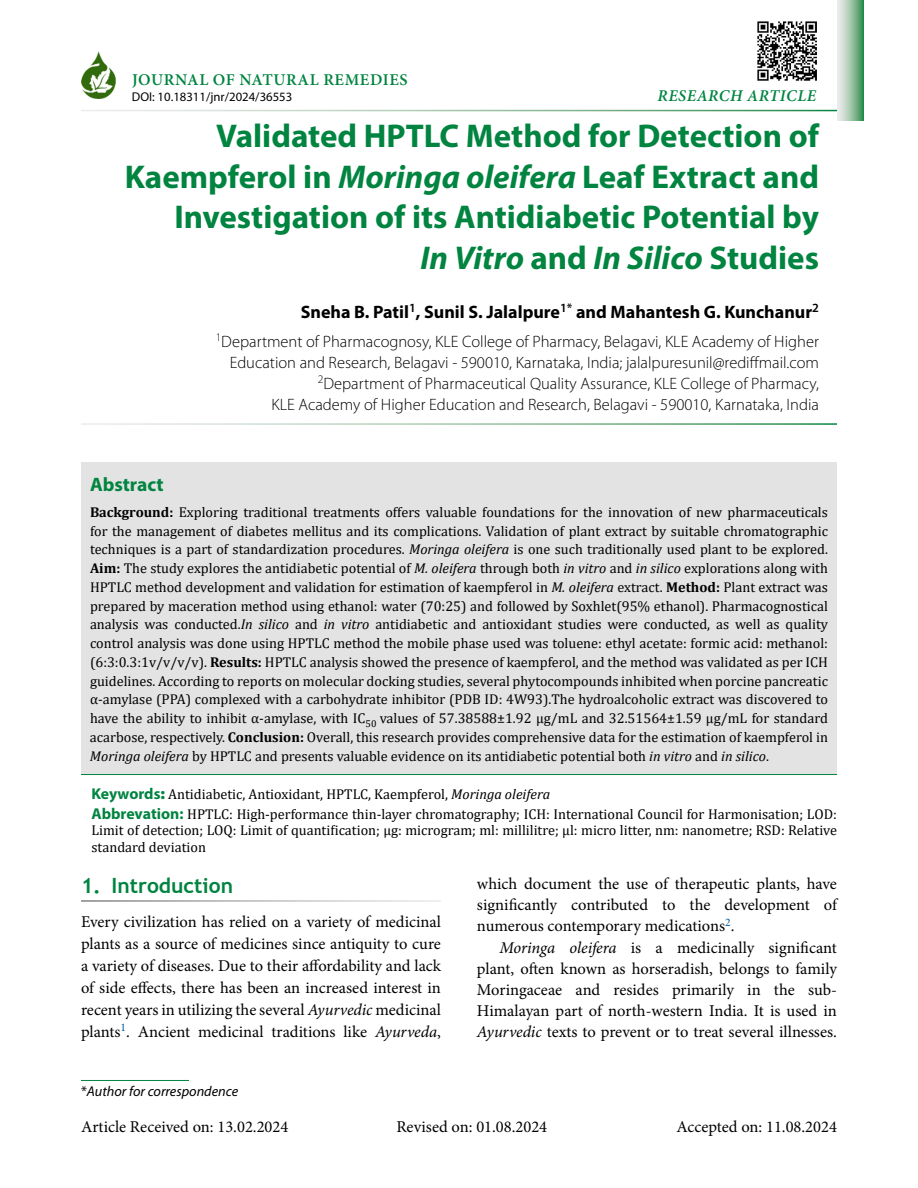
<style>
.page{position:relative;width:918px;height:1188px;background:#fff}
.page>*{position:absolute;margin:0;border:0;box-sizing:border-box;transform-origin:0 0}
.t1{font:700 33px/40.5px "Myriad Pro";color:#008440;text-align:right}
.t2{font:700 21px "Trebuchet MS";color:#008440}
.t3{font:700 19.5px "Myriad Pro";color:#008440}
.t4{font:700 18px "Myriad Pro";color:#000}
.t5{font:16.5px/21.1px "Minion Pro";color:#000;text-align:justify}
.t6{font:300 16.5px/21px "Myriad Pro";color:#000;text-align:right}
.t7{font:600 16.5px "Minion Pro";letter-spacing:.035em;color:#008440}
.t8{font:italic 600 16.5px "Minion Pro";letter-spacing:.035em;color:#008440}
.t9{font:14.25px/18.8px "Cambria";color:#000}
.t10{font:italic 14.25px "Myriad Pro";color:#000}
.t11{font:12.75px "Myriad Pro";color:#000}
.s1{font-style:italic}
.s2{font-weight:700}
.s3{font-family:"Myriad Pro";font-weight:700;font-size:15.75px;color:#008440}
.s4{font-family:"Myriad Pro";font-weight:900;font-stretch:semi-expanded;font-size:15.75px;color:#008440}
.s5{font-style:normal}
</style>
<div class="page">
<hr style="left:81px;top:1080px;width:108px;height:1px;background:#008440">
<svg style="left:837px;top:0;width:27px;height:121px;background:#9bc3a6"></svg>
<img style="left:81px;top:52px;width:35px;height:46px">
<div style="left:81px;top:463px;width:756px;height:311px;background:#e2e3e2"></div>
<hr style="left:81px;top:774px;width:756px;height:1px;background:#008440">
<img style="left:758px;top:21px;width:59px;height:59px">
<p class="t7" style="left:132px;top:68px;width:277px">JOURNAL OF NATURAL REMEDIES</p>
<p class="t11" style="left:132px;top:89px;width:162px">DOI: 10.18311/jnr/2024/36553</p>
<p class="t8" style="left:658px;top:84px;width:160px">RESEARCH ARTICLE</p>
<h1 class="t1" style="left:125px;top:115px;width:696px">Validated HPTLC Method for Detection of Kaempferol in <span class="s1">Moringa oleifera</span> Leaf Extract and Investigation of its Antidiabetic Potential by<br><span class="s1">In Vitro</span> and <span class="s1">In Silico</span> Studies</h1>
<p class="t4" style="left:301px;top:300px;width:520px">Sneha B. Patil<sup>1</sup>, Sunil S. Jalalpure<sup>1*</sup> and Mahantesh G. Kunchanur<sup>2</sup></p>
<p class="t6" style="left:216px;top:331px;width:605px"><sup>1</sup>Department of Pharmacognosy, KLE College of Pharmacy, Belagavi, KLE Academy of Higher Education and Research, Belagavi - 590010, Karnataka, India; jalalpuresunil@rediffmail.com <sup>2</sup>Department of Pharmaceutical Quality Assurance, KLE College of Pharmacy,<br>KLE Academy of Higher Education and Research, Belagavi - 590010, Karnataka, India</p>
<h3 class="t3" style="left:90px;top:471px;width:75px">Abstract</h3>
<p class="t9" style="left:90px;top:503px;width:740px;text-align:justify"><span class="s2">Background:</span> Exploring traditional treatments offers valuable foundations for the innovation of new pharmaceuticals for the management of diabetes mellitus and its complications. Validation of plant extract by suitable chromatographic techniques is a part of standardization procedures. <span class="s1">Moringa oleifera</span> is one such traditionally used plant to be explored.<br><span class="s2">Aim:</span> The study explores the antidiabetic potential of <span class="s1">M. oleifera</span> through both <span class="s1">in vitro</span> and <span class="s1">in silico</span> explorations along with HPTLC method development and validation for estimation of kaempferol in <span class="s1">M. oleifera</span> extract. <span class="s2">Method:</span> Plant extract was prepared by maceration method using ethanol: water (70:25) and followed by Soxhlet(95% ethanol). Pharmacognostical analysis was conducted.<span class="s1">In silico</span> and <span class="s1">in vitro</span> antidiabetic and antioxidant studies were conducted, as well as quality control analysis was done using HPTLC method the mobile phase used was toluene: ethyl acetate: formic acid: methanol: (6:3:0.3:1v/v/v/v). <span class="s2">Results:</span> HPTLC analysis showed the presence of kaempferol, and the method was validated as per ICH guidelines. According to reports on molecular docking studies, several phytocompounds inhibited when porcine pancreatic α-amylase (PPA) complexed with a carbohydrate inhibitor (PDB ID: 4W93).The hydroalcoholic extract was discovered to have the ability to inhibit α-amylase, with IC<sub>50</sub> values of 57.38588±1.92 μg/mL and 32.51564±1.59 μg/mL for standard acarbose, respectively. <span class="s2">Conclusion:</span> Overall, this research provides comprehensive data for the estimation of kaempferol in <span class="s1">Moringa oleifera</span> by HPTLC and presents valuable evidence on its antidiabetic potential both <span class="s1">in vitro</span> and <span class="s1">in silico</span>.</p>
<p class="t9" style="left:92px;top:785px;width:747px;line-height:19.5px"><span class="s3">Keywords</span><span class="s4">:</span> Antidiabetic, Antioxidant, HPTLC, Kaempferol, <span class="s1">Moringa oleifera<br></span><span class="s3">Abbrevation:</span> HPTLC: High-performance thin-layer chromatography; ICH: International Council for Harmonisation; LOD:</p>
<p class="t9" style="left:91px;top:822px;width:747px;line-height:16.5px">Limit of detection; LOQ: Limit of quantification; µg: microgram; ml: millilitre; μl: micro litter, nm: nanometre; RSD: Relative standard deviation</p>
<h2 class="t2" style="left:81px;top:872px;width:154px">1. Introduction</h2>
<p class="t5" style="left:81px;top:911px;width:362px;line-height:22px">Every civilization has relied on a variety of medicinal plants as a source of medicines since antiquity to cure a variety of diseases. Due to their affordability and lack of side effects, there has been an increased interest in recent years in utilizing the several <span class="s1">Ayurvedic</span> medicinal plants<sup>1</sup>. Ancient medicinal traditions like <span class="s1">Ayurveda</span>,</p>
<p class="t10" style="left:81px;top:1082px;width:159px"><span class="s5">*</span>Author for correspondence</p>
<p class="t5" style="left:477px;top:873px;width:362px">which document the use of therapeutic plants, have significantly contributed to the development of numerous contemporary medications<sup>2</sup>.</p>
<p class="t5" style="left:477px;top:937px;width:362px;text-indent:23px"><span class="s1">Moringa oleifera</span> is a medicinally significant plant, often known as horseradish, belongs to family Moringaceae and resides primarily in the sub-Himalayan part of north-western India. It is used in <span class="s1">Ayurvedic</span> texts to prevent or to treat several illnesses.</p>
<p class="t5" style="left:81px;top:1116px;width:209px">Article Received on: 13.02.2024</p>
<p class="t5" style="left:396px;top:1116px;width:152px">Revised on: 01.08.2024</p>
<p class="t5" style="left:676px;top:1116px;width:162px">Accepted on: 11.08.2024</p>
</div>
